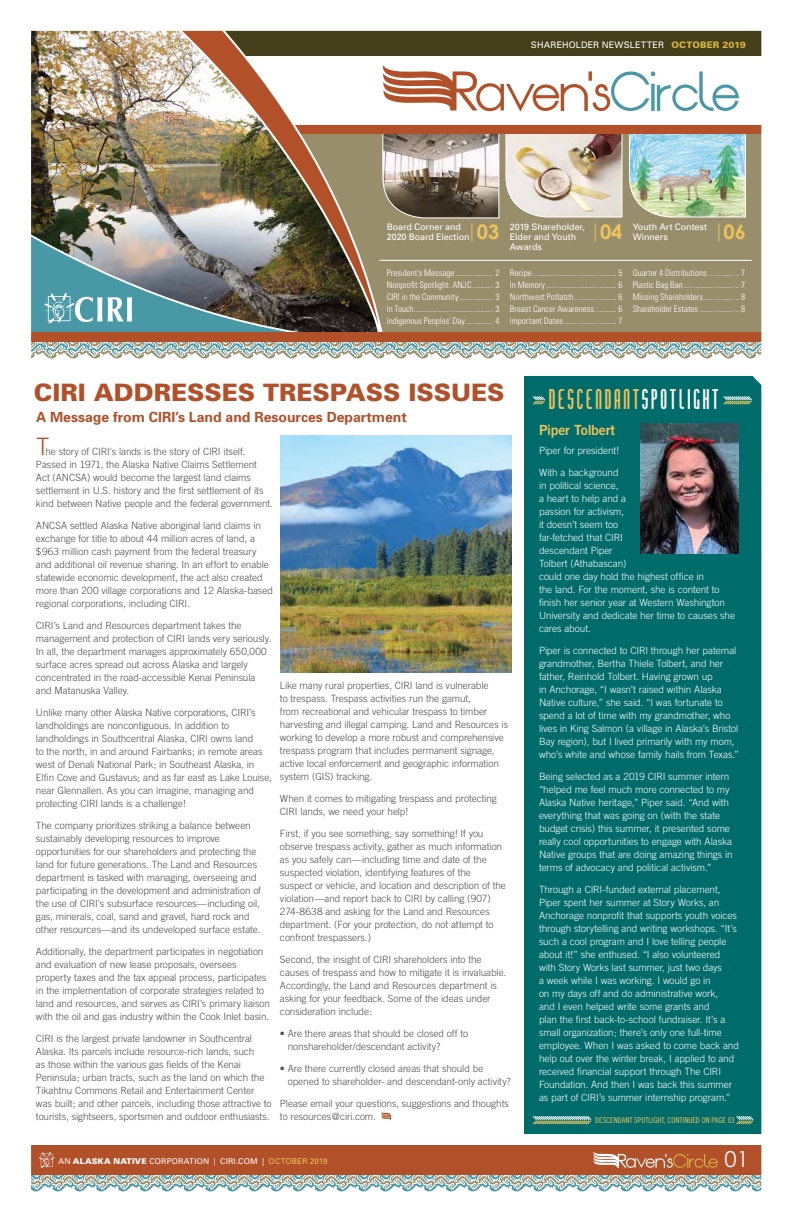
<style>
.page{position:relative;width:792px;height:1224px;background:#fff}
.page>*{position:absolute;margin:0;border:0;box-sizing:border-box;transform-origin:0 0}
.t1{font:900 24px "Univers";color:#b2502a}
.t2{font:24px "Chingolo Pro";letter-spacing:-.02em;color:#ecc35b}
.t3{font:300 24px "Trade Gothic";color:#b2502a}
.t4{font:22px "Century Gothic";color:#fff}
.t5{font:700 20px "Century Gothic";color:#ecc35b}
.t6{font:700 14px "Univers";color:#b2502a}
.t7{font:14px "Trade Gothic Bold Two";letter-spacing:-.015em;color:#ecc35b}
.t8{font:300 10px/13px "Trade Gothic";letter-spacing:-.005em;color:#4d4d4f}
.t9{font:300 10px/13px "Trade Gothic";letter-spacing:-.005em;color:#fff}
.t10{font:300 condensed 9px/12px "Univers";color:#fff;text-align:justify}
.t11{font:9px/10px "Univers";letter-spacing:-.005em;color:#fff}
.t12{font:9px "Univers";letter-spacing:.015em;color:#fff}
.t13{font:8px "Univers";letter-spacing:.02em;color:#fff}
.t14{font:8px "Trade Gothic Cond Eighteen";color:#ecc35b}
.s1{font-weight:900;color:#d2b342}
.s2{color:#fff}
.s3{font-weight:900}
.s4{color:#ecc35b}
</style>
<div class="page">
<img style="left:31px;top:30px;width:731px;height:1162px">
<p class="t12" style="left:531px;top:39px;width:217px">SHAREHOLDER NEWSLETTER <span class="s1">OCTOBER 2019</span></p>
<p class="t11" style="left:510px;top:222px;width:77px">2019 Shareholder,<br>Elder and Youth<br>Awards</p>
<p class="t11" style="left:633px;top:222px;width:76px">Youth Art Contest<br>Winners</p>
<p class="t11" style="left:387px;top:222px;width:84px">Board Corner and<br>2020 Board Election</p>
<p class="t10" style="left:387px;top:267px;width:114px">President's Message .................... 2<br>Nonprofit Spotlight: ANJC ........... 3<br>CIRI in the Community.................. 3<br>In Touch.......................................... 3<br>Indigenous Peoples' Day............... 4</p>
<p class="t10" style="left:510px;top:267px;width:114px">Recipe............................................ 5<br>In Memory..................................... 6<br>Northwest Potlatch ...................... 6<br>Breast Cancer Awareness............ 6<br>Important Dates............................ 7</p>
<p class="t10" style="left:633px;top:267px;width:114px">Quarter 4 Distributions................. 7<br>Plastic Bag Ban ............................. 7<br>Missing Shareholders................... 8<br>Shareholder Estates..................... 8</p>
<h3 class="t5" style="left:477px;top:220px;width:24px">03</h3>
<h3 class="t5" style="left:600px;top:220px;width:24px">04</h3>
<h3 class="t5" style="left:724px;top:220px;width:24px">06</h3>
<h1 class="t1" style="left:34px;top:378px;width:472px">CIRI ADDRESSES TRESPASS ISSUES</h1>
<h3 class="t6" style="left:36px;top:408px;width:372px">A Message from CIRI’s Land and Resources Department</h3>
<h1 class="t3" style="left:36px;top:433px;width:15px">T</h1>
<p class="t8" style="left:36px;top:445px;width:239px;text-indent:9px">he story of CIRI's lands is the story of CIRI itself.<br>Passed in 1971, the Alaska Native Claims Settlement Act (ANCSA) would become the largest land claims settlement in U.S. history and the first settlement of its kind between Native people and the federal government.</p>
<p class="t8" style="left:36px;top:519px;width:239px">ANCSA settled Alaska Native aboriginal land claims in exchange for title to about 44 million acres of land, a $963 million cash payment from the federal treasury and additional oil revenue sharing. In an effort to enable statewide economic development, the act also created more than 200 village corporations and 12 Alaska-based regional corporations, including CIRI.</p>
<p class="t8" style="left:36px;top:619px;width:237px">CIRI’s Land and Resources department takes the management and protection of CIRI lands very seriously.<br>In all, the department manages approximately 650,000 surface acres spread out across Alaska and largely concentrated in the road-accessible Kenai Peninsula and Matanuska Valley.</p>
<p class="t8" style="left:36px;top:706px;width:238px">Unlike many other Alaska Native corporations, CIRI’s landholdings are noncontiguous. In addition to landholdings in Southcentral Alaska, CIRI owns land<br>to the north, in and around Fairbanks; in remote areas west of Denali National Park; in Southeast Alaska, in Elfin Cove and Gustavus; and as far east as Lake Louise, near Glennallen. As you can imagine, managing and protecting CIRI lands is a challenge!</p>
<p class="t8" style="left:36px;top:819px;width:227px">The company prioritizes striking a balance between sustainably developing resources to improve opportunities for our shareholders and protecting the land for future generations. The Land and Resources department is tasked with managing, overseeing and participating in the development and administration of the use of CIRI's subsurface resources—including oil, gas, minerals, coal, sand and gravel, hard rock and other resources—and its undeveloped surface estate.</p>
<p class="t8" style="left:36px;top:945px;width:236px">Additionally, the department participates in negotiation and evaluation of new lease proposals, oversees property taxes and the tax appeal process, participates in the implementation of corporate strategies related to land and resources, and serves as CIRI’s primary liaison with the oil and gas industry within the Cook Inlet basin.</p>
<p class="t8" style="left:36px;top:1032px;width:237px">CIRI is the largest private landowner in Southcentral Alaska. Its parcels include resource-rich lands, such<br>as those within the various gas fields of the Kenai Peninsula; urban tracts, such as the land on which the Tikahtnu Commons Retail and Entertainment Center was built; and other parcels, including those attractive to tourists, sightseers, sportsmen and outdoor enthusiasts.</p>
<p class="t8" style="left:280px;top:679px;width:230px">Like many rural properties, CIRI land is vulnerable<br>to trespass. Trespass activities run the gamut,<br>from recreational and vehicular trespass to timber harvesting and illegal camping. Land and Resources is working to develop a more robust and comprehensive trespass program that includes permanent signage, active local enforcement and geographic information system (GIS) tracking.</p>
<p class="t8" style="left:280px;top:792px;width:218px">When it comes to mitigating trespass and protecting<br>CIRI lands, we need your help!</p>
<p class="t8" style="left:280px;top:827px;width:227px">First, if you see something, say something! If you observe trespass activity, gather as much information as you safely can—including time and date of the suspected violation, identifying features of the<br>suspect or vehicle, and location and description of the violation—and report back to CIRI by calling (907)<br>274-8638 and asking for the Land and Resources department. (For your protection, do not attempt to confront trespassers.)</p>
<p class="t8" style="left:280px;top:953px;width:228px">Second, the insight of CIRI shareholders into the causes of trespass and how to mitigate it is invaluable.<br>Accordingly, the Land and Resources department is asking for your feedback. Some of the ideas under consideration include:</p>
<p class="t8" style="left:288px;top:1027px;width:182px;text-indent:-8px">• Are there areas that should be closed off to nonshareholder/descendant activity?</p>
<p class="t8" style="left:288px;top:1062px;width:224px;text-indent:-8px">• Are there currently closed areas that should be opened to shareholder- and descendant-only activity?</p>
<p class="t8" style="left:280px;top:1097px;width:231px">Please email your questions, suggestions and thoughts to resources@ciri.com.</p>
<h1 class="t2" style="left:547px;top:385px;width:174px">DESCENDANT<span class="s2">SPOTLIGHT</span></h1>
<h3 class="t7" style="left:539px;top:421px;width:78px">Piper Tolbert</h3>
<p class="t9" style="left:539px;top:444px;width:81px">Piper for president!</p>
<p class="t9" style="left:539px;top:466px;width:198px">With a background<br>in political science,<br>a heart to help and a<br>passion for activism,<br>it doesn’t seem too<br>far-fetched that CIRI<br>descendant Piper<br>Tolbert (Athabascan)<br>could one day hold the highest office in<br>the land. For the moment, she is content to finish her senior year at Western Washington<br>University and dedicate her time to causes she cares about.</p>
<p class="t9" style="left:539px;top:644px;width:201px">Piper is connected to CIRI through her paternal grandmother, Bertha Thiele Tolbert, and her father, Reinhold Tolbert. Having grown up<br>in Anchorage, “I wasn’t raised within Alaska Native culture,” she said. “I was fortunate to spend a lot of time with my grandmother, who lives in King Salmon (a village in Alaska’s Bristol Bay region), but I lived primarily with my mom, who’s white and whose family hails from Texas.”</p>
<p class="t9" style="left:539px;top:770px;width:195px">Being selected as a 2019 CIRI summer intern “helped me feel much more connected to my Alaska Native heritage,” Piper said. “And with everything that was going on (with the state budget crisis) this summer, it presented some really cool opportunities to engage with Alaska Native groups that are doing amazing things in terms of advocacy and political activism.”</p>
<p class="t9" style="left:539px;top:883px;width:201px">Through a CIRI-funded external placement, Piper spent her summer at Story Works, an Anchorage nonprofit that supports youth voices through storytelling and writing workshops. “It’s such a cool program and I love telling people about it!” she enthused. “I also volunteered with Story Works last summer, just two days<br>a week while I was working. I would go in<br>on my days off and do administrative work,<br>and I even helped write some grants and<br>plan the first back-to-school fundraiser. It’s a small organization; there’s only one full-time employee. When I was asked to come back and help out over the winter break, I applied to and received financial support through The CIRI Foundation. And then I was back this summer as part of CIRI’s summer internship program.”</p>
<p class="t14" style="left:595px;top:1116px;width:141px">DESCENDANT SPOTLIGHT, CONTINUED ON PAGE 03</p>
<p class="t13" style="left:59px;top:1156px;width:271px">AN <span class="s3">ALASKA NATIVE</span> CORPORATION | CIRI.COM | <span class="s4">OCTOBER 2019</span></p>
<h2 class="t4" style="left:725px;top:1145px;width:26px">01</h2>
</div>
